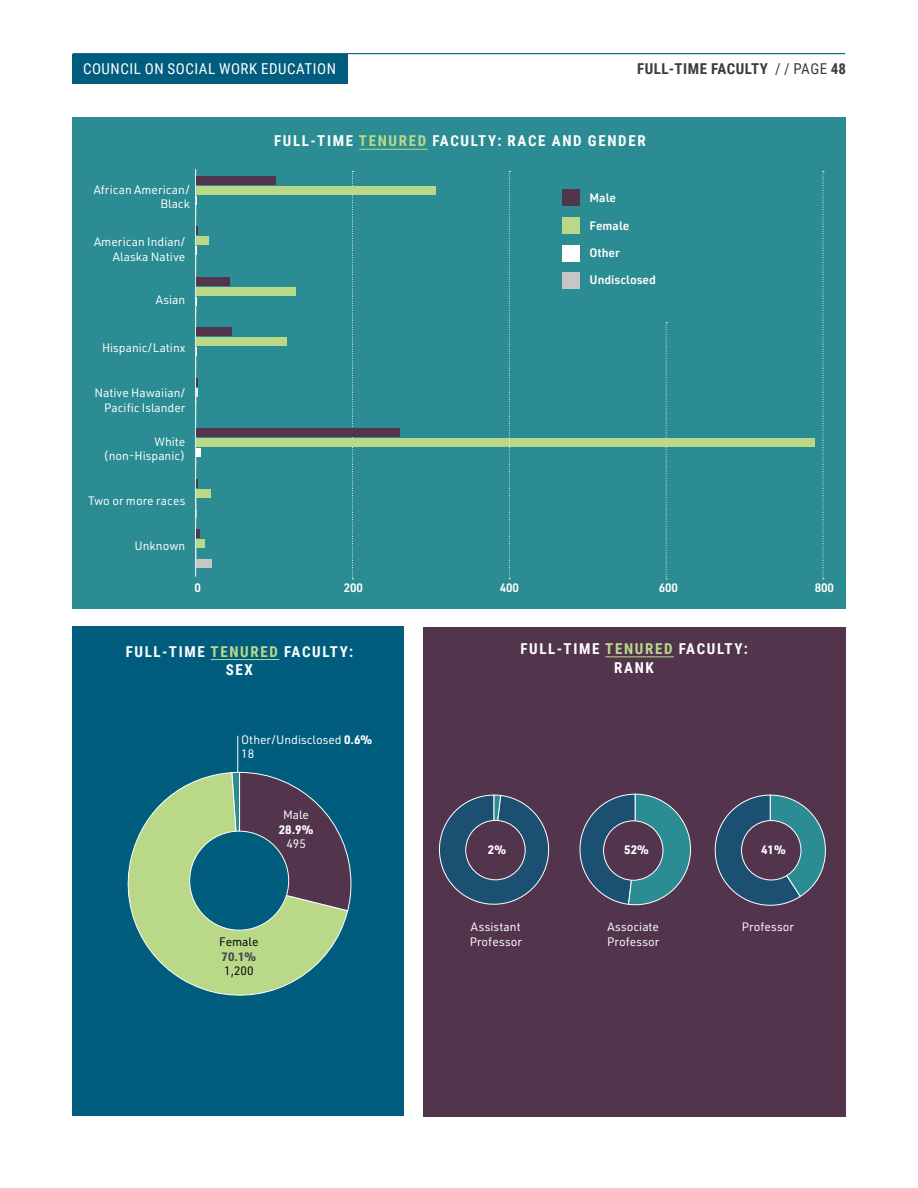
<style>
.page{position:relative;width:918px;height:1188px;background:#fff}
.page>*{position:absolute;margin:0;border:0;box-sizing:border-box;transform-origin:0 0}
.t1{font:700 15px/18.8px "Roboto Condensed";letter-spacing:.11em;color:#fff;text-align:center}
.t2{font:15px "Roboto Condensed";letter-spacing:.035em;color:#fff}
.t3{font:700 15px "Roboto Condensed";letter-spacing:.035em;color:#3c3c3b}
.t4{font:12px/14.4px "URWDIN";color:#fff;text-align:right}
.t5{font:600 12px "URWDIN";color:#fff}
.t6{font:700 12px "URWDIN";color:#fff}
.t7{font:12px "URWDIN";color:#000}
.t8{font:700 12px "URWDIN";color:#4a4a49}
.s1{font-weight:400}
.s2{color:#b9d989}
.s3{font-weight:700}
</style>
<div class="page">
<div style="left:72px;top:54px;width:275px;height:30px;background:#005d7e"></div>
<hr style="left:73px;top:53px;width:772px;height:1px;background:#005d7e">
<div style="left:423px;top:627px;width:423px;height:490px;background:#52344d"></div>
<svg style="left:714px;top:794px;width:112px;height:112px"></svg>
<svg style="left:579px;top:793px;width:112px;height:112px"></svg>
<svg style="left:439px;top:794px;width:111px;height:111px"></svg>
<div style="left:72px;top:626px;width:331px;height:490px;background:#005d7e"></div>
<hr style="left:211px;top:659px;width:68px;height:1px;background:#b9d989">
<div style="left:466px;top:820px;width:59px;height:60px;background:#52344d;border-radius:50%"></div>
<div style="left:465px;top:820px;width:61px;height:60px;border:1px solid #fff;border-radius:50%"></div>
<div style="left:604px;top:821px;width:59px;height:59px;background:#52344d;border-radius:50%"></div>
<div style="left:603px;top:820px;width:60px;height:61px;border:1px solid #fff;border-radius:50%"></div>
<div style="left:742px;top:821px;width:59px;height:59px;background:#52344d;border-radius:50%"></div>
<div style="left:741px;top:820px;width:60px;height:60px;border:1px solid #fff;border-radius:50%"></div>
<hr style="left:605px;top:656px;width:69px;height:1px;background:#b9d989">
<div style="left:72px;top:117px;width:774px;height:492px;background:#2b8c93"></div>
<svg style="left:352px;top:171px;width:1px;height:408px"></svg>
<svg style="left:666px;top:322px;width:1px;height:257px"></svg>
<hr style="left:359px;top:149px;width:69px;height:1px;background:#b9d989">
<div style="left:562px;top:190px;width:18px;height:16px;background:#52344d"></div>
<div style="left:562px;top:217px;width:18px;height:17px;background:#b9d989"></div>
<div style="left:562px;top:245px;width:18px;height:17px;background:#fff"></div>
<div style="left:562px;top:273px;width:18px;height:16px;background:#c6c6c6"></div>
<hr style="left:195px;top:169px;width:1px;height:408px;background:#fff">
<svg style="left:823px;top:171px;width:1px;height:408px"></svg>
<hr style="left:238px;top:736px;width:1px;height:36px;background:#fff">
<div style="left:196px;top:559px;width:16px;height:9px;background:#c6c6c6"></div>
<svg style="left:196px;top:448px;width:4px;height:9px"></svg>
<div style="left:196px;top:186px;width:240px;height:9px;background:#b9d989"></div>
<div style="left:196px;top:236px;width:13px;height:9px;background:#b9d989"></div>
<div style="left:196px;top:287px;width:100px;height:9px;background:#b9d989"></div>
<div style="left:196px;top:337px;width:90px;height:9px;background:#b9d989"></div>
<div style="left:196px;top:438px;width:618px;height:9px;background:#b9d989"></div>
<div style="left:196px;top:489px;width:15px;height:9px;background:#b9d989"></div>
<div style="left:196px;top:539px;width:9px;height:9px;background:#b9d989"></div>
<div style="left:196px;top:176px;width:80px;height:9px;background:#52344d"></div>
<svg style="left:196px;top:226px;width:2px;height:9px"></svg>
<div style="left:196px;top:277px;width:34px;height:9px;background:#52344d"></div>
<div style="left:196px;top:327px;width:36px;height:9px;background:#52344d"></div>
<svg style="left:196px;top:378px;width:2px;height:19px"></svg>
<div style="left:196px;top:428px;width:203px;height:9px;background:#52344d"></div>
<svg style="left:196px;top:479px;width:2px;height:8px"></svg>
<svg style="left:196px;top:529px;width:3px;height:9px"></svg>
<svg style="left:127px;top:772px;width:221px;height:224px"></svg>
<svg style="left:231px;top:772px;width:121px;height:140px"></svg>
<div style="left:190px;top:831px;width:99px;height:99px;background:#005d7e;border-radius:50%"></div>
<svg style="left:509px;top:171px;width:1px;height:408px"></svg>
<p class="t2" style="left:83px;top:58px;width:254px">COUNCIL ON SOCIAL WORK EDUCATION</p>
<p class="t3" style="left:637px;top:58px;width:210px">FULL-TIME FACULTY <span class="s1">/ / PAGE</span> 48</p>
<p class="t4" style="left:94px;top:182px;width:98px">African American/<br>Black</p>
<p class="t4" style="left:94px;top:234px;width:93px">American Indian/<br>Alaska Native</p>
<p class="t4" style="left:156px;top:292px;width:31px">Asian</p>
<p class="t4" style="left:102px;top:341px;width:85px">Hispanic/Latinx</p>
<p class="t4" style="left:94px;top:386px;width:92px">Native Hawaiian/<br>Pacific Islander</p>
<p class="t4" style="left:103px;top:434px;width:83px">White (non-Hispanic)</p>
<p class="t4" style="left:88px;top:494px;width:99px">Two or more races</p>
<p class="t4" style="left:135px;top:539px;width:52px">Unknown</p>
<p class="t1" style="left:274px;top:131px;width:373px">FULL-TIME <span class="s2">TENURED</span> FACULTY: RACE AND GENDER</p>
<p class="t5" style="left:590px;top:190px;width:28px">Male</p>
<p class="t5" style="left:590px;top:217px;width:41px">Female</p>
<p class="t5" style="left:590px;top:245px;width:32px">Other</p>
<p class="t5" style="left:590px;top:272px;width:68px">Undisclosed</p>
<p class="t5" style="left:194px;top:579px;width:8px">0</p>
<p class="t5" style="left:344px;top:579px;width:21px">200</p>
<p class="t5" style="left:500px;top:579px;width:21px">400</p>
<p class="t5" style="left:659px;top:579px;width:21px">600</p>
<p class="t5" style="left:815px;top:579px;width:21px">800</p>
<p class="t1" style="left:126px;top:641px;width:229px">FULL-TIME <span class="s2">TENURED</span> FACULTY:<br>SEX</p>
<p class="t1" style="left:520px;top:639px;width:229px">FULL-TIME <span class="s2">TENURED</span> FACULTY:<br>RANK</p>
<p class="t4" style="left:241px;top:732px;width:133px;text-align:left">Other/Undisclosed <span class="s3">0.6%<br></span>18</p>
<p class="t4" style="left:283px;top:808px;width:28px">Male</p>
<p class="t6" style="left:279px;top:821px;width:36px">28.9%</p>
<p class="t4" style="left:286px;top:836px;width:21px">495</p>
<p class="t7" style="left:219px;top:934px;width:41px">Female</p>
<p class="t8" style="left:222px;top:948px;width:36px">70.1%</p>
<p class="t7" style="left:224px;top:963px;width:31px">1,200</p>
<p class="t6" style="left:488px;top:841px;width:20px">2%</p>
<p class="t6" style="left:624px;top:841px;width:26px">52%</p>
<p class="t6" style="left:761px;top:841px;width:26px">41%</p>
<p class="t4" style="left:470px;top:920px;width:54px;text-align:left">Assistant<br>Professor</p>
<p class="t4" style="left:607px;top:920px;width:54px;text-align:left">Associate<br>Professor</p>
<p class="t4" style="left:742px;top:920px;width:54px">Professor</p>
</div>
